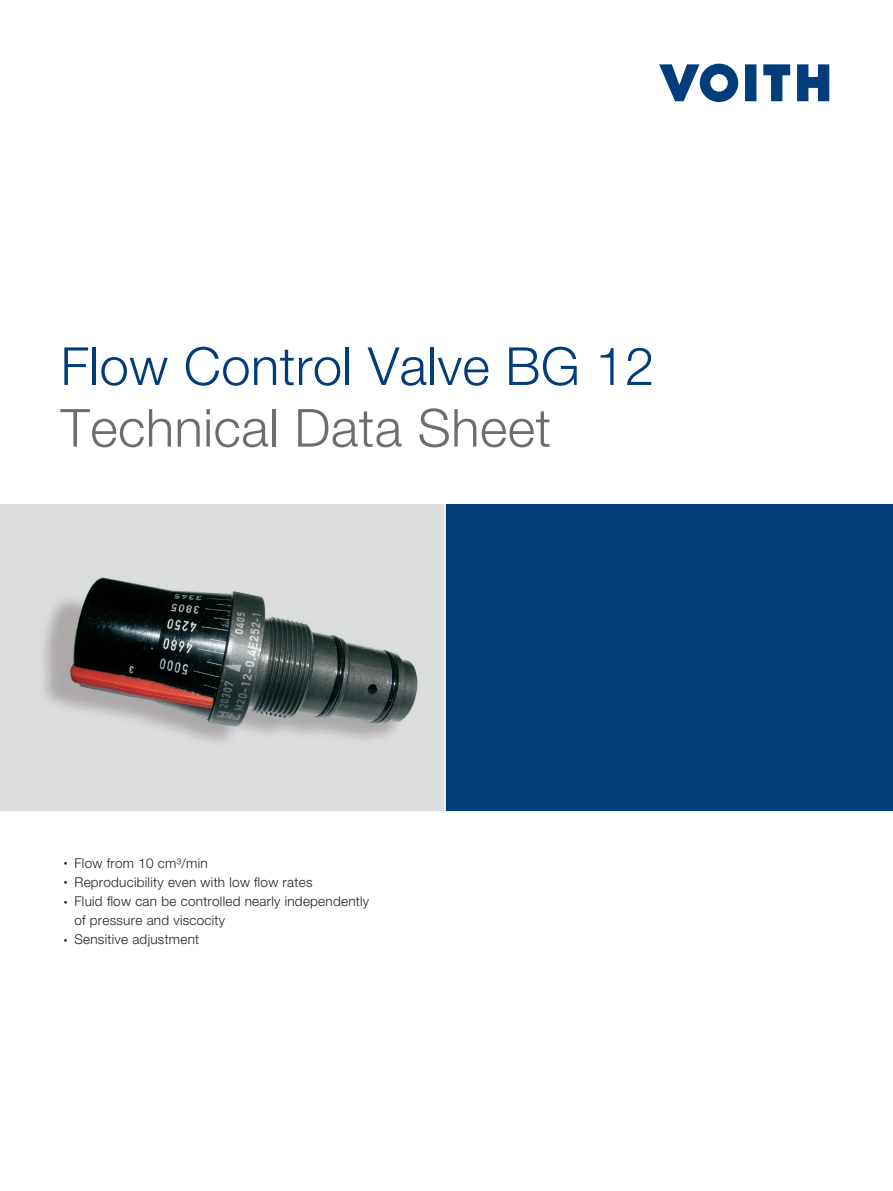
<style>
.page{position:relative;width:893px;height:1191px;background:#fff}
.page>*{position:absolute;margin:0;border:0;box-sizing:border-box;transform-origin:0 0}
.Headline{font:300 52.5px "Helvetica Neue LT Pro";letter-spacing:.01em;color:#013c7b}
.Context{font:300 52.5px "Helvetica Neue LT Pro";letter-spacing:.01em;color:#6c6d70}
.Copytext{font:300 13.5px "Helvetica Neue LT Pro";letter-spacing:.02em;color:#231f20}
.s1{font-size:7.5px}
</style>
<div class="page">
<div style="left:0;top:504px;width:444px;height:306px;background:#dcdddf"></div>
<img style="left:43px;top:577px;width:375px;height:164px">
<div style="left:445px;top:504px;width:448px;height:306px;background:#013c7b"></div>
<hr style="left:444px;top:493px;width:2px;height:329px;background:#fff">
<svg style="left:659px;top:64px;width:79px;height:38px"></svg>
<svg style="left:745px;top:64px;width:11px;height:37px"></svg>
<svg style="left:763px;top:64px;width:27px;height:37px"></svg>
<svg style="left:797px;top:64px;width:32px;height:37px"></svg>
<p class="Headline" style="left:61px;top:334px;width:595px">Flow Control Valve BG 12</p>
<p class="Context" style="left:61px;top:396px;width:492px">Technical Data Sheet</p>
<p class="Copytext" style="left:64px;top:854px;width:146px"><span class="s1">•</span> Flow from 10 cm³/min</p>
<p class="Copytext" style="left:64px;top:873px;width:250px"><span class="s1">•</span> Reproducibility even with low flow rates</p>
<p class="Copytext" style="left:64px;top:893px;width:307px"><span class="s1">•</span> Fluid flow can be controlled nearly independently</p>
<p class="Copytext" style="left:74px;top:912px;width:152px">of pressure and viscocity</p>
<p class="Copytext" style="left:64px;top:931px;width:137px"><span class="s1">•</span> Sensitive adjustment</p>
</div>
